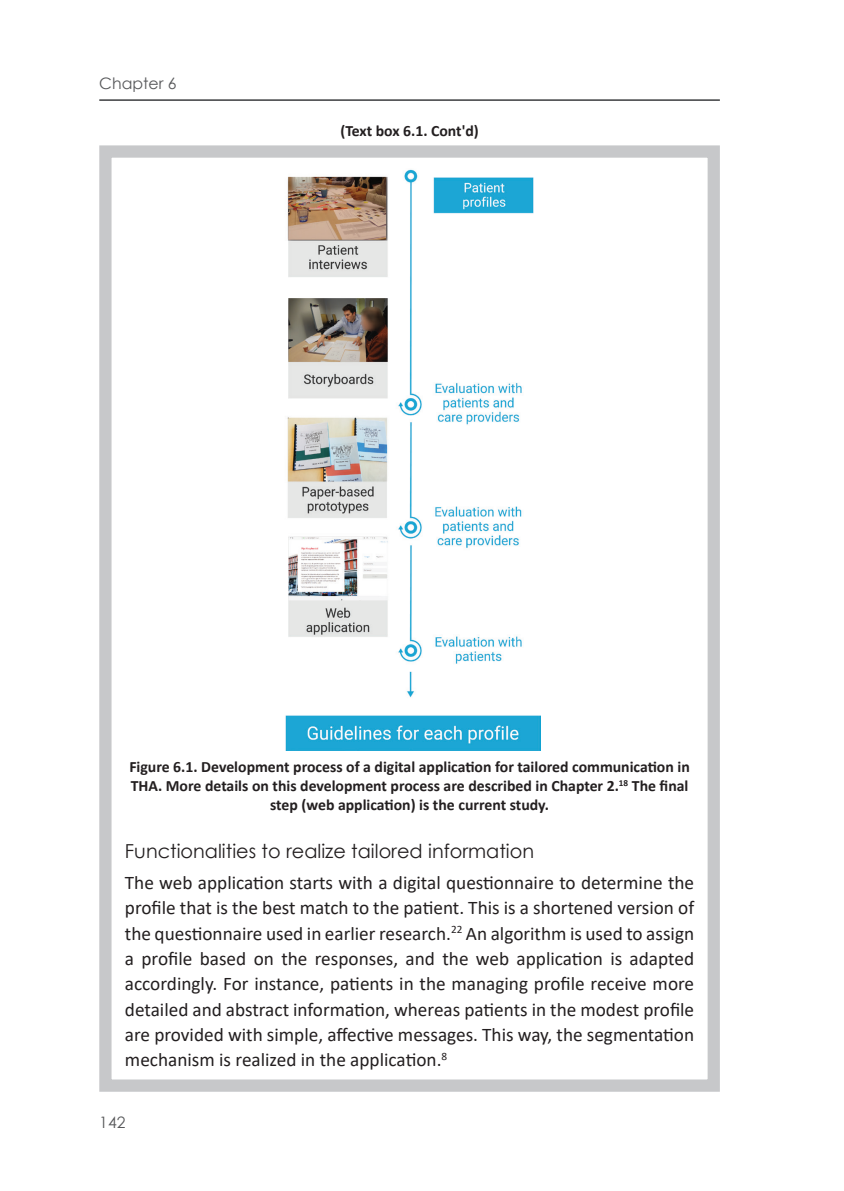
<style>
.page{position:relative;width:844px;height:1191px;background:#fff}
.page>*{position:absolute;margin:0;border:0;box-sizing:border-box;transform-origin:0 0}
._10_First_paragraph{font:19.25px/25.4px "Calibri";color:#231f20;text-align:justify}
._15_Header_4{font:19.25px "Century Gothic";color:#231f20}
._20_Caption{font:700 15.75px/18.9px "Calibri";color:#231f20;text-align:center}
.t1{font:15.75px "Century Gothic";color:#57585a}
</style>
<div class="page">
<hr style="left:99px;top:99px;width:620px;height:2px;background:#57585a">
<div style="left:99px;top:145px;width:620px;height:946px;border:12px solid #c7c8ca"></div>
<img style="left:285px;top:169px;width:255px;height:581px">
<p class="t1" style="left:99px;top:73px;width:79px">Chapter 6</p>
<p class="_20_Caption" style="left:340px;top:121px;width:140px">(Text box 6.1. Cont'd)</p>
<p class="_20_Caption" style="left:129px;top:757px;width:562px">Figure 6.1. Development process of a digital application for tailored communication in<br>THA. More details on this development process are described in Chapter 2.<sup>18</sup> The final step (web application) is the current study.</p>
<p class="_15_Header_4" style="left:125px;top:838px;width:410px">Functionalities to realize tailored information</p>
<p class="_10_First_paragraph" style="left:125px;top:869px;width:570px">The web application starts with a digital questionnaire to determine the profile that is the best match to the patient. This is a shortened version of the questionnaire used in earlier research.<sup>22</sup> An algorithm is used to assign a profile based on the responses, and the web application is adapted accordingly. For instance, patients in the managing profile receive more detailed and abstract information, whereas patients in the modest profile are provided with simple, affective messages. This way, the segmentation mechanism is realized in the application.<sup>8</sup></p>
<p class="t1" style="left:99px;top:1111px;width:28px">142</p>
</div>
